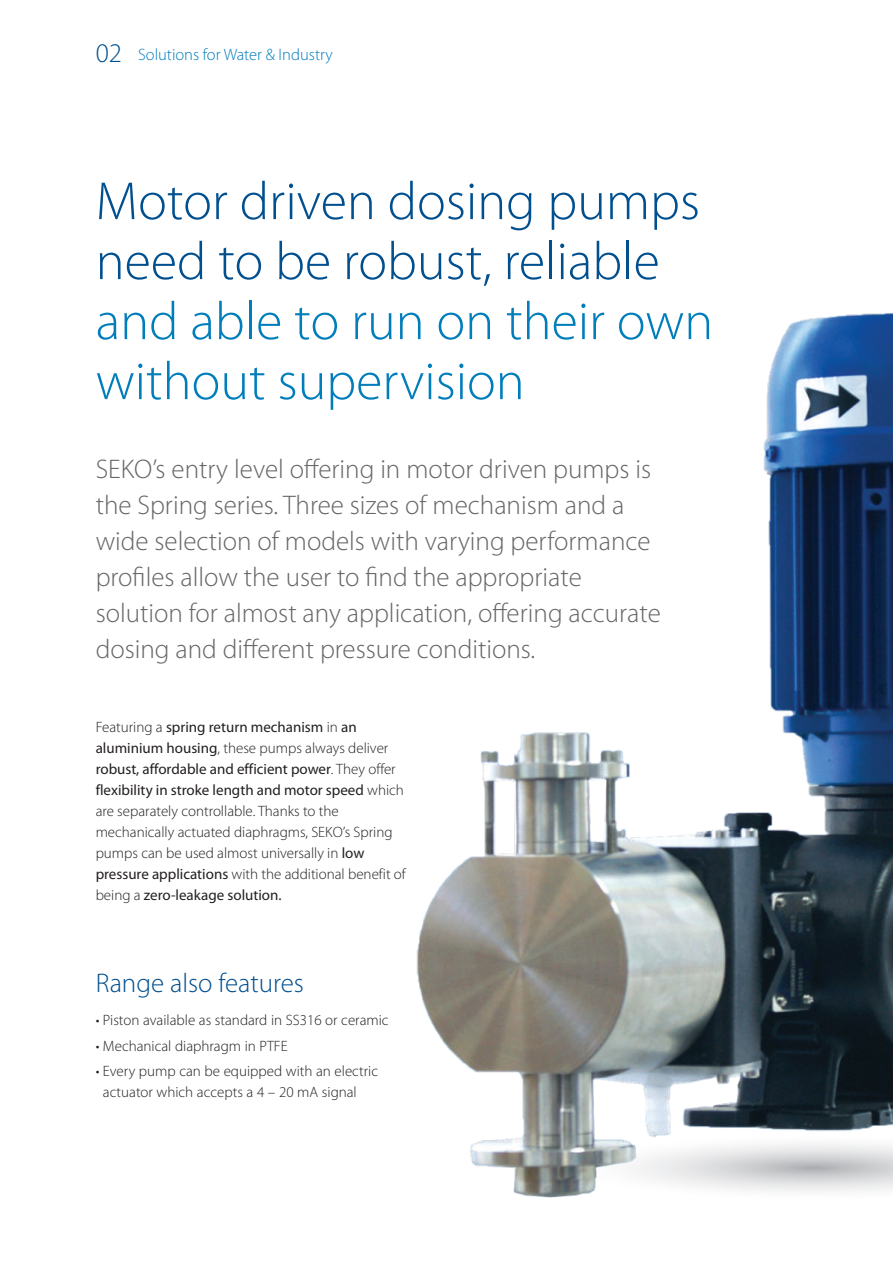
<style>
.page{position:relative;width:893px;height:1263px;background:#fff}
.page>*{position:absolute;margin:0;border:0;box-sizing:border-box;transform-origin:0 0}
.t1{font:300 54px/60px "Myriad Pro";color:#004f8f}
.t2{font:300 54px/60px "Myriad Pro";color:#007dbb}
.t3{font:300 27px/36px "Myriad Pro";color:#656568}
.t4{font:300 27px "Myriad Pro";color:#004f8f}
.t5{font:300 16.5px "Myriad Pro";color:#007dbb}
.t6{font:300 15px/21px "Myriad Pro";color:#231f20}
.s1{font-size:27px;color:#004f8f}
.s2{font-weight:400}
</style>
<div class="page">
<img style="left:416px;top:313px;width:477px;height:885px">
<p class="t5" style="left:96px;top:48px;width:239px"><span class="s1">02</span> Solutions for Water &amp; Industry</p>
<h1 class="t1" style="left:96px;top:175px;width:606px">Motor driven dosing pumps need to be robust, reliable</h1>
<h1 class="t2" style="left:96px;top:295px;width:619px">and able to run on their own without supervision</h1>
<p class="t3" style="left:96px;top:453px;width:567px">SEKO’s entry level offering in motor driven pumps is the Spring series. Three sizes of mechanism and a wide selection of models with varying performance profiles allow the user to find the appropriate solution for almost any application, offering accurate dosing and different pressure conditions.</p>
<p class="t6" style="left:96px;top:718px;width:312px">Featuring a <span class="s2">spring return mechanism</span> in <span class="s2">an aluminium housing</span>, these pumps always deliver <span class="s2">robust, affordable and efficient power</span>. They offer <span class="s2">flexibility in stroke length and motor speed</span> which are separately controllable. Thanks to the mechanically actuated diaphragms, SEKO’s Spring pumps can be used almost universally in <span class="s2">low pressure applications</span> with the additional benefit of being a <span class="s2">zero-leakage solution.</span></p>
<h2 class="t4" style="left:96px;top:972px;width:210px">Range also features</h2>
<p class="t6" style="left:96px;top:1011px;width:294px">• Piston available as standard in SS316 or ceramic</p>
<p class="t6" style="left:96px;top:1036px;width:194px">• Mechanical diaphragm in PTFE</p>
<p class="t6" style="left:103px;top:1061px;width:277px;text-indent:-7px">• Every pump can be equipped with an electric actuator which accepts a 4 – 20 mA signal</p>
</div>
